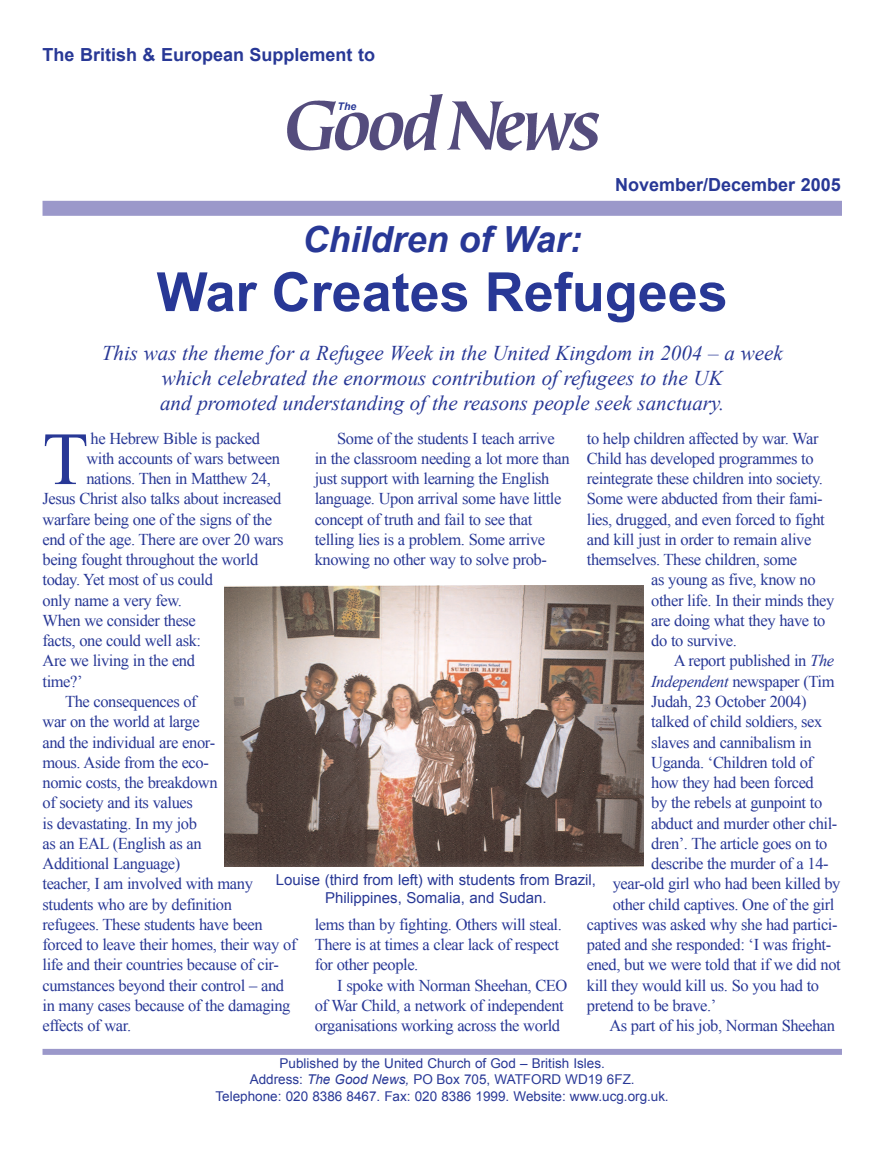
<style>
.page{position:relative;width:876px;height:1149px;background:#fff}
.page>*{position:absolute;margin:0;border:0;box-sizing:border-box;transform-origin:0 0}
.t1{font:74.85px "Times New Roman";color:#283896}
.t2{font:700 54px "Arial";color:#283896}
.t3{font:italic 700 36px "Arial";color:#283896}
.t4{font:italic 21px/25.2px "Times New Roman";color:#283896;text-align:center}
.t5{font:700 18px "Arial";color:#283896}
.t6{font:16.5px/20.2px "Times New Roman";letter-spacing:-.025em;color:#283896}
.t7{font:15px/18px "Arial";color:#283896;text-align:center}
.t8{font:13.5px/16.2px "Arial";color:#283896;text-align:center}
.t9{font:italic 700 10.5px "Arial";color:#283896}
.s1{font-style:italic}
</style>
<div class="page">
<div style="left:43px;top:201px;width:799px;height:15px;background:#9b98ca"></div>
<div style="left:43px;top:1048px;width:799px;height:6px;background:#9b98ca"></div>
<img style="left:287px;top:94px;width:311px;height:57px">
<img style="left:225px;top:585px;width:419px;height:281px">
<div style="left:338px;top:94px;width:26px;height:18px;background:#fff"></div>
<p class="t5" style="left:43px;top:45px;width:334px">The British &amp; European Supplement to</p>
<p class="t9" style="left:338px;top:100px;width:20px">The</p>
<p class="t5" style="left:615px;top:174px;width:227px">November/December 2005</p>
<h3 class="t3" style="left:303px;top:219px;width:281px">Children of War:</h3>
<h2 class="t2" style="left:157px;top:262px;width:573px">War Creates Refugees</h2>
<p class="t4" style="left:102px;top:340px;width:682px">This was the theme for a Refugee Week in the United Kingdom in 2004 – a week which celebrated the enormous contribution of refugees to the UK<br>and promoted understanding of the reasons people seek sanctuary.</p>
<p class="t6" style="left:587px;top:427px;width:239px">to help children affected by war. War Child has developed programmes to reintegrate these children into society.<br>Some were abducted from their fami&shy;lies, drugged, and even forced to fight and kill just in order to remain alive themselves. These children, some</p>
<p class="t6" style="left:651px;top:569px;width:185px">as young as five, know no other life. In their minds they are doing what they have to do to survive.</p>
<p class="t6" style="left:674px;top:650px;width:162px">A report published in <span class="s1">The</span></p>
<p class="t6" style="left:651px;top:670px;width:185px"><span class="s1">Independent</span> newspaper (Tim</p>
<p class="t6" style="left:651px;top:691px;width:157px">Judah, 23 October 2004)</p>
<p class="t6" style="left:651px;top:711px;width:173px">talked of child soldiers, sex</p>
<p class="t6" style="left:651px;top:731px;width:162px">slaves and cannibalism in</p>
<p class="t6" style="left:651px;top:751px;width:163px">Uganda. ‘Children told of</p>
<p class="t6" style="left:651px;top:772px;width:164px">how they had been forced</p>
<p class="t6" style="left:651px;top:792px;width:173px">by the rebels at gunpoint to</p>
<p class="t6" style="left:651px;top:812px;width:188px">abduct and murder other chil-</p>
<p class="t6" style="left:651px;top:832px;width:178px">dren’. The article goes on to</p>
<p class="t6" style="left:651px;top:853px;width:179px">describe the murder of a 14-</p>
<p class="t6" style="left:613px;top:873px;width:229px">year-old girl who had been killed by</p>
<p class="t6" style="left:613px;top:893px;width:223px">other child captives. One of the girl</p>
<p class="t6" style="left:587px;top:913px;width:252px">captives was asked why she had partici-</p>
<p class="t6" style="left:587px;top:934px;width:246px">pated and she responded: ‘I was fright-</p>
<p class="t6" style="left:587px;top:954px;width:255px">ened, but we were told that if we did not</p>
<p class="t6" style="left:587px;top:974px;width:234px">kill they would kill us. So you had to</p>
<p class="t6" style="left:587px;top:994px;width:131px">pretend to be brave.’</p>
<p class="t6" style="left:609px;top:1015px;width:227px">As part of his job, Norman Sheehan</p>
<p class="t6" style="left:315px;top:427px;width:256px;text-indent:23px">Some of the students I teach arrive in the classroom needing a lot more than just support with learning the English language. Upon arrival some have little concept of truth and fail to see that telling lies is a problem. Some arrive knowing no other way to solve prob-</p>
<h1 class="t1" style="left:43px;top:417px;width:47px">T</h1>
<p class="t6" style="left:91px;top:427px;width:171px">he Hebrew Bible is packed</p>
<p class="t6" style="left:86px;top:448px;width:195px">with accounts of wars between</p>
<p class="t6" style="left:86px;top:468px;width:186px">nations. Then in Matthew 24,</p>
<p class="t6" style="left:43px;top:488px;width:240px">Jesus Christ also talks about increased</p>
<p class="t6" style="left:43px;top:508px;width:231px">warfare being one of the signs of the</p>
<p class="t6" style="left:43px;top:529px;width:243px">end of the age. There are over 20 wars</p>
<p class="t6" style="left:43px;top:549px;width:217px">being fought throughout the world</p>
<p class="t6" style="left:43px;top:569px;width:172px">today. Yet most of us could</p>
<p class="t6" style="left:43px;top:589px;width:141px">only name a very few.</p>
<p class="t6" style="left:43px;top:610px;width:155px">When we consider these</p>
<p class="t6" style="left:43px;top:630px;width:160px">facts, one could well ask:</p>
<p class="t6" style="left:43px;top:650px;width:154px">Are we living in the end</p>
<p class="t6" style="left:43px;top:670px;width:42px">time?’</p>
<p class="t6" style="left:65px;top:691px;width:133px">The consequences of</p>
<p class="t6" style="left:43px;top:711px;width:159px">war on the world at large</p>
<p class="t6" style="left:43px;top:731px;width:174px">and the individual are enor-</p>
<p class="t6" style="left:43px;top:751px;width:168px">mous. Aside from the eco-</p>
<p class="t6" style="left:43px;top:772px;width:177px">nomic costs, the breakdown</p>
<p class="t6" style="left:43px;top:792px;width:152px">of society and its values</p>
<p class="t6" style="left:43px;top:812px;width:156px">is devastating. In my job</p>
<p class="t6" style="left:43px;top:832px;width:161px">as an EAL (English as an</p>
<p class="t6" style="left:43px;top:853px;width:139px">Additional Language)</p>
<p class="t6" style="left:43px;top:873px;width:212px">teacher, I am involved with many</p>
<p class="t6" style="left:43px;top:893px;width:191px">students who are by definition</p>
<p class="t6" style="left:43px;top:913px;width:222px">refugees. These students have been</p>
<p class="t6" style="left:43px;top:934px;width:255px">forced to leave their homes, their way of</p>
<p class="t6" style="left:43px;top:954px;width:238px">life and their countries because of cir-</p>
<p class="t6" style="left:43px;top:974px;width:243px">cumstances beyond their control – and</p>
<p class="t6" style="left:43px;top:994px;width:249px">in many cases because of the damaging</p>
<p class="t6" style="left:43px;top:1015px;width:90px">effects of war.</p>
<p class="t7" style="left:276px;top:870px;width:322px">Louise (third from left) with students from Brazil,<br>Philippines, Somalia, and Sudan.</p>
<p class="t6" style="left:315px;top:913px;width:249px">lems than by fighting. Others will steal.<br>There is at times a clear lack of respect for other people.</p>
<p class="t6" style="left:315px;top:974px;width:254px;text-indent:23px">I spoke with Norman Sheehan, CEO of War Child, a network of independent organisations working across the world</p>
<p class="t8" style="left:215px;top:1054px;width:455px">Published by the United Church of God – British Isles.<br>Address: <span class="s1">The Good News,</span> PO Box 705, WATFORD WD19 6FZ.<br>Telephone: 020 8386 8467. Fax: 020 8386 1999. Website: www.ucg.org.uk<span class="s1">.</span></p>
</div>
